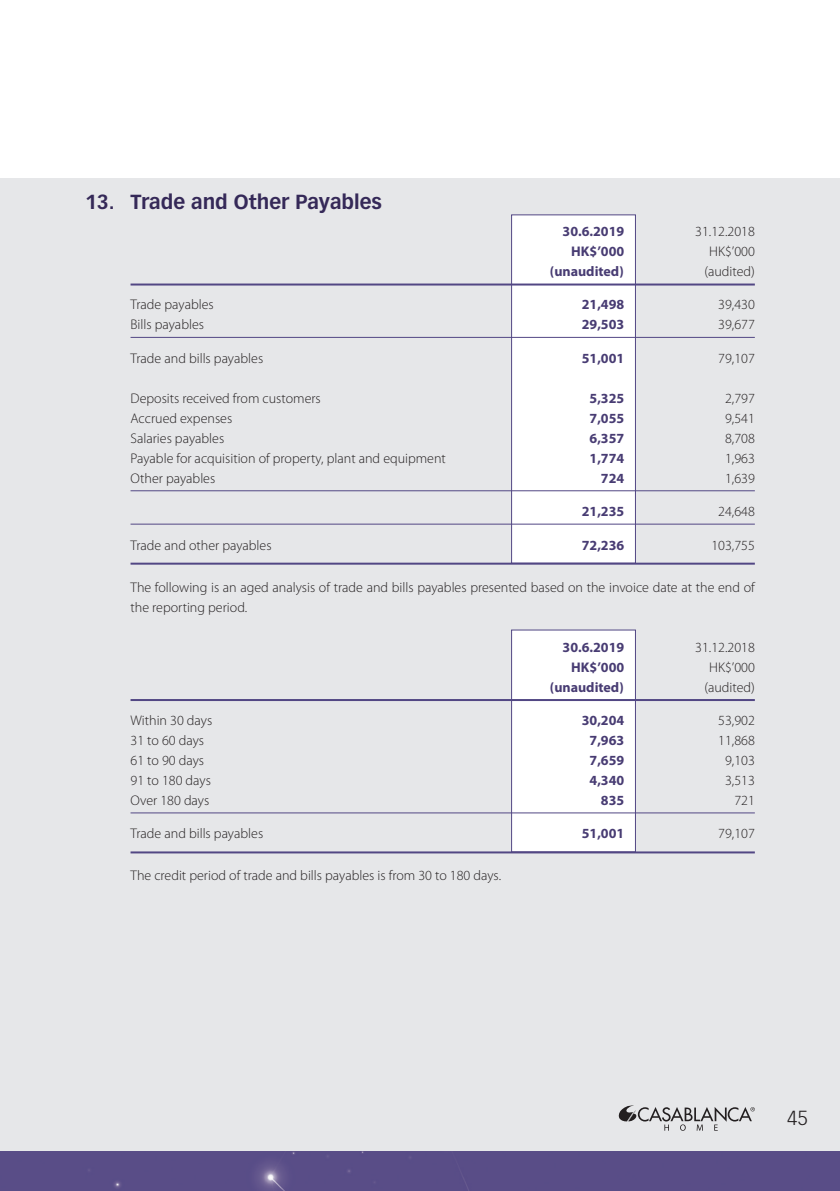
<style>
.page{position:relative;width:840px;height:1191px;background:#fff}
.page>*{position:absolute;margin:0;border:0;box-sizing:border-box;transform-origin:0 0}
.Note_Subhead_1{font:700 20px "Vectora LT Std";color:#352958}
.t1{font:300 20px "Vectora LT Std";color:#231f20}
.Note_Table_2_Colume{font:300 14px/20px "Myriad Pro";color:#231f20}
.Note_Table_2_Colume-2{font:700 14px "Myriad Pro";color:#483c73}
</style>
<div class="page">
<div style="left:1px;top:178px;width:838px;height:1013px;background:#e6e7e9"></div>
<svg style="left:618px;top:1105px;width:136px;height:25px"></svg>
<div style="left:1px;top:1151px;width:838px;height:40px;background:#594d87"></div>
<div style="left:511px;top:214px;width:124px;height:350px;background:#fff;border:1px solid #524784"></div>
<div style="left:511px;top:629px;width:124px;height:223px;background:#fff;border:1px solid #524784"></div>
<hr style="left:130px;top:283px;width:624px;height:2px;background:#524784">
<hr style="left:130px;top:337px;width:624px;height:1px;background:#524784">
<hr style="left:130px;top:490px;width:624px;height:1px;background:#524784">
<hr style="left:130px;top:523px;width:624px;height:1px;background:#524784">
<hr style="left:130px;top:562px;width:624px;height:2px;background:#524784">
<hr style="left:130px;top:699px;width:624px;height:2px;background:#524784">
<hr style="left:130px;top:812px;width:624px;height:1px;background:#524784">
<hr style="left:130px;top:851px;width:624px;height:2px;background:#524784">
<p class="Note_Subhead_1" style="left:85px;top:190px;width:298px">13. Trade and Other Payables</p>
<p class="Note_Table_2_Colume-2" style="left:562px;top:222px;width:63px">30.6.2019</p>
<p class="Note_Table_2_Colume" style="left:694px;top:221px;width:61px">31.12.2018</p>
<p class="Note_Table_2_Colume-2" style="left:571px;top:242px;width:54px">HK$’000</p>
<p class="Note_Table_2_Colume" style="left:708px;top:241px;width:47px">HK$’000</p>
<p class="Note_Table_2_Colume-2" style="left:549px;top:262px;width:75px">(unaudited)</p>
<p class="Note_Table_2_Colume" style="left:704px;top:261px;width:52px">(audited)</p>
<p class="Note_Table_2_Colume" style="left:130px;top:295px;width:85px">Trade payables</p>
<p class="Note_Table_2_Colume-2" style="left:581px;top:295px;width:44px">21,498</p>
<p class="Note_Table_2_Colume" style="left:717px;top:295px;width:38px">39,430</p>
<p class="Note_Table_2_Colume" style="left:130px;top:315px;width:75px">Bills payables</p>
<p class="Note_Table_2_Colume-2" style="left:581px;top:315px;width:44px">29,503</p>
<p class="Note_Table_2_Colume" style="left:717px;top:315px;width:38px">39,677</p>
<p class="Note_Table_2_Colume" style="left:130px;top:348px;width:134px">Trade and bills payables</p>
<p class="Note_Table_2_Colume-2" style="left:581px;top:349px;width:44px">51,001</p>
<p class="Note_Table_2_Colume" style="left:717px;top:348px;width:38px">79,107</p>
<p class="Note_Table_2_Colume" style="left:130px;top:388px;width:192px">Deposits received from customers</p>
<p class="Note_Table_2_Colume-2" style="left:589px;top:389px;width:36px">5,325</p>
<p class="Note_Table_2_Colume" style="left:724px;top:388px;width:31px">2,797</p>
<p class="Note_Table_2_Colume" style="left:130px;top:408px;width:103px">Accrued expenses</p>
<p class="Note_Table_2_Colume-2" style="left:589px;top:409px;width:36px">7,055</p>
<p class="Note_Table_2_Colume" style="left:724px;top:408px;width:31px">9,541</p>
<p class="Note_Table_2_Colume" style="left:130px;top:428px;width:95px">Salaries payables</p>
<p class="Note_Table_2_Colume-2" style="left:589px;top:429px;width:36px">6,357</p>
<p class="Note_Table_2_Colume" style="left:724px;top:428px;width:31px">8,708</p>
<p class="Note_Table_2_Colume" style="left:130px;top:448px;width:317px">Payable for acquisition of property, plant and equipment</p>
<p class="Note_Table_2_Colume-2" style="left:589px;top:449px;width:36px">1,774</p>
<p class="Note_Table_2_Colume" style="left:724px;top:448px;width:31px">1,963</p>
<p class="Note_Table_2_Colume" style="left:130px;top:468px;width:86px">Other payables</p>
<p class="Note_Table_2_Colume-2" style="left:600px;top:469px;width:25px">724</p>
<p class="Note_Table_2_Colume" style="left:724px;top:468px;width:31px">1,639</p>
<p class="Note_Table_2_Colume-2" style="left:581px;top:502px;width:44px">21,235</p>
<p class="Note_Table_2_Colume" style="left:717px;top:501px;width:38px">24,648</p>
<p class="Note_Table_2_Colume" style="left:130px;top:535px;width:142px">Trade and other payables</p>
<p class="Note_Table_2_Colume-2" style="left:581px;top:535px;width:44px">72,236</p>
<p class="Note_Table_2_Colume" style="left:711px;top:535px;width:45px">103,755</p>
<p class="Note_Table_2_Colume" style="left:130px;top:577px;width:625px">The following is an aged analysis of trade and bills payables presented based on the invoice date at the end of the reporting period.</p>
<p class="Note_Table_2_Colume-2" style="left:562px;top:637px;width:63px">30.6.2019</p>
<p class="Note_Table_2_Colume" style="left:694px;top:637px;width:61px">31.12.2018</p>
<p class="Note_Table_2_Colume-2" style="left:571px;top:657px;width:54px">HK$’000</p>
<p class="Note_Table_2_Colume" style="left:708px;top:657px;width:47px">HK$’000</p>
<p class="Note_Table_2_Colume-2" style="left:549px;top:677px;width:75px">(unaudited)</p>
<p class="Note_Table_2_Colume" style="left:704px;top:677px;width:52px">(audited)</p>
<p class="Note_Table_2_Colume" style="left:130px;top:710px;width:83px">Within 30 days</p>
<p class="Note_Table_2_Colume-2" style="left:581px;top:711px;width:44px">30,204</p>
<p class="Note_Table_2_Colume" style="left:717px;top:710px;width:38px">53,902</p>
<p class="Note_Table_2_Colume" style="left:130px;top:730px;width:75px">31 to 60 days</p>
<p class="Note_Table_2_Colume-2" style="left:589px;top:731px;width:36px">7,963</p>
<p class="Note_Table_2_Colume" style="left:717px;top:730px;width:38px">11,868</p>
<p class="Note_Table_2_Colume" style="left:130px;top:750px;width:75px">61 to 90 days</p>
<p class="Note_Table_2_Colume-2" style="left:589px;top:751px;width:36px">7,659</p>
<p class="Note_Table_2_Colume" style="left:724px;top:750px;width:31px">9,103</p>
<p class="Note_Table_2_Colume" style="left:130px;top:770px;width:82px">91 to 180 days</p>
<p class="Note_Table_2_Colume-2" style="left:589px;top:771px;width:36px">4,340</p>
<p class="Note_Table_2_Colume" style="left:724px;top:770px;width:31px">3,513</p>
<p class="Note_Table_2_Colume" style="left:130px;top:790px;width:80px">Over 180 days</p>
<p class="Note_Table_2_Colume-2" style="left:600px;top:791px;width:25px">835</p>
<p class="Note_Table_2_Colume" style="left:734px;top:790px;width:22px">721</p>
<p class="Note_Table_2_Colume" style="left:130px;top:823px;width:134px">Trade and bills payables</p>
<p class="Note_Table_2_Colume-2" style="left:581px;top:824px;width:44px">51,001</p>
<p class="Note_Table_2_Colume" style="left:717px;top:823px;width:38px">79,107</p>
<p class="Note_Table_2_Colume" style="left:130px;top:865px;width:372px">The credit period of trade and bills payables is from 30 to 180 days.</p>
<h1 class="t1" style="left:786px;top:1106px;width:22px">45</h1>
</div>
